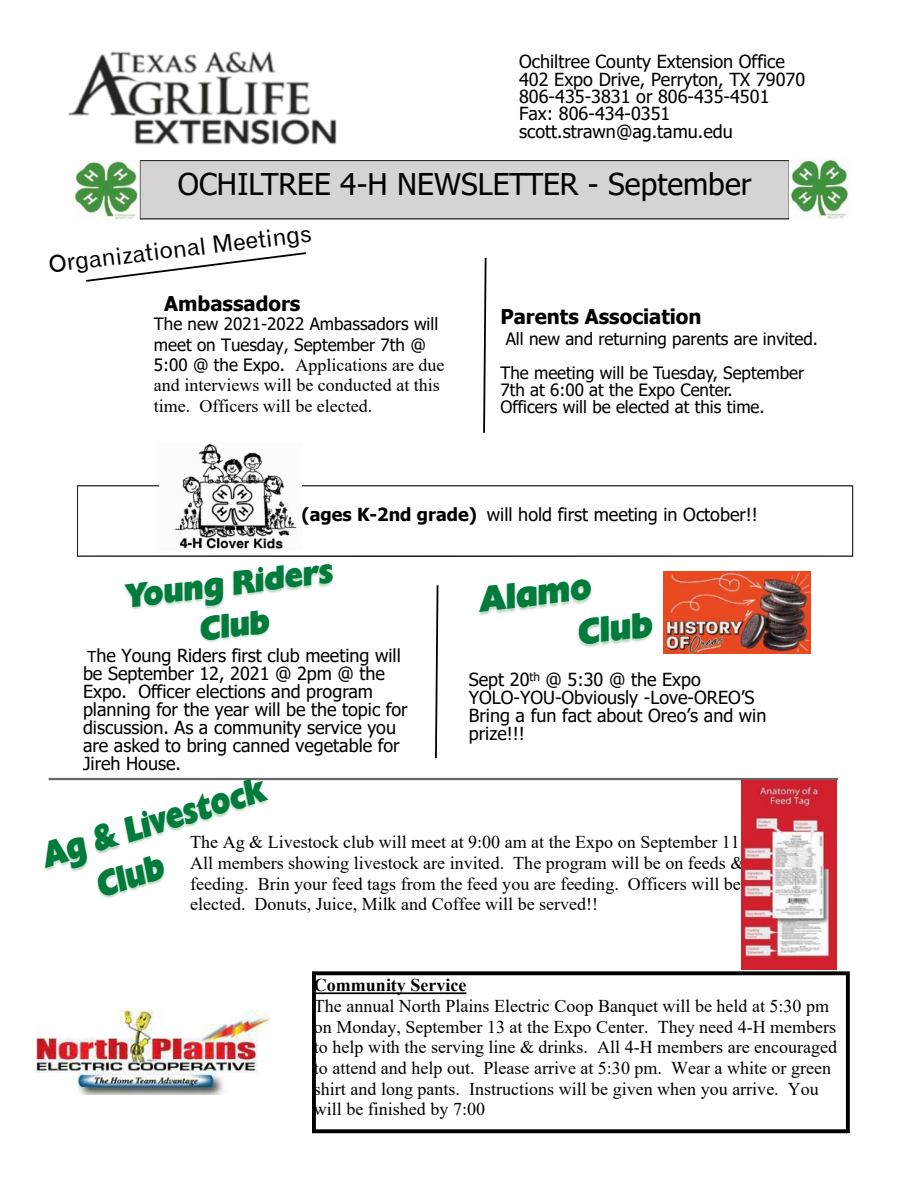
<style>
.page{position:relative;width:918px;height:1188px;background:#fff}
.page>*{position:absolute;margin:0;border:0;box-sizing:border-box;transform-origin:0 0}
.t1{font:italic 34.65px/44.7px "Chanson Heavy SF Bold";color:#007b3b;scale:.86 1}
.t2{font:italic 34.65px/44.5px "Chanson Heavy SF Bold";color:#007b3b;scale:.93 1}
.t3{font:italic 32.4px/41.7px "Chanson Heavy SF Bold";color:#007b3b;text-align:center;scale:.93 1}
.t4{font:30px "Tahoma";color:#000}
.t5{font:23.85px "Gothic 720 BT Roman B";color:#000}
.t6{font:700 20.4px "Tahoma";color:#000}
.t7{font:18px/20.7px "Times New Roman";color:#000}
.t8{font:18px/18px "Tahoma";color:#000}
.t9{font:700 18px "Times New Roman";color:#000}
.t10{font:16.95px/20.5px "Tahoma";color:#000}
.s1{font-family:"Tahoma";font-size:16.95px}
.s2{font-weight:700}
.s3{font-size:15px}
</style>
<div class="page">
<div style="left:338px;top:160px;width:451px;height:59px;background:#d5d3d4"></div>
<img style="left:789px;top:158px;width:60px;height:61px">
<img style="left:68px;top:51px;width:270px;height:169px">
<svg style="left:77px;top:485px;width:776px;height:72px"></svg>
<svg style="left:435px;top:585px;width:4px;height:174px"></svg>
<svg style="left:483px;top:257px;width:4px;height:176px"></svg>
<svg style="left:86px;top:252px;width:220px;height:30px"></svg>
<img style="left:119px;top:548px;width:236px;height:94px">
<img style="left:473px;top:555px;width:198px;height:99px">
<hr style="left:49px;top:778px;width:789px;height:2px;background:#666">
<img style="left:45px;top:777px;width:259px;height:121px">
<img style="left:160px;top:443px;width:142px;height:107px">
<div style="left:312px;top:971px;width:538px;height:162px;border:4px solid #000"></div>
<hr style="left:314px;top:992px;width:152px;height:2px;background:#000">
<img style="left:664px;top:571px;width:147px;height:82px">
<img style="left:741px;top:780px;width:96px;height:190px">
<img style="left:36px;top:1010px;width:233px;height:84px">
<p class="t8" style="left:519px;top:54px;width:288px;line-height:17.4px">Ochiltree County Extension Office<br>402 Expo Drive, Perryton, TX 79070<br>806-435-3831 or 806-435-4501<br>Fax: 806-434-0351 scott.strawn@ag.tamu.edu</p>
<h3 class="t4" style="left:178px;top:172px;width:575px">OCHILTREE 4-H NEWSLETTER - September</h3>
<h3 class="t5" style="left:48px;top:255px;width:266px;rotate:-7deg">Organizational Meetings</h3>
<p class="t6" style="left:164px;top:295px;width:138px">Ambassadors</p>
<p class="t10" style="left:154px;top:315px;width:286px">The new 2021-2022 Ambassadors will meet on Tuesday, September 7th @</p>
<p class="t7" style="left:154px;top:357px;width:292px;line-height:20.2px"><span class="s1">5:00 @ the Expo.</span> Applications are due and interviews will be conducted at this time. Officers will be elected.</p>
<p class="t6" style="left:500px;top:308px;width:203px">Parents Association</p>
<p class="t10" style="left:500px;top:323px;width:319px;line-height:34px;text-indent:5px">All new and returning parents are invited.<br>The meeting will be Tuesday, September</p>
<p class="t10" style="left:500px;top:383px;width:266px;line-height:17px">7th at 6:00 at the Expo Center.<br>Officers will be elected at this time.</p>
<p class="t8" style="left:302px;top:507px;width:458px"><span class="s2">(ages K-2nd grade)</span> will hold first meeting in October!!</p>
<h2 class="t3" style="left:122px;top:580px;width:227px;rotate:-7deg">Young Riders<br>Club</h2>
<p class="t8" style="left:83px;top:648px;width:326px"><span class="s3">T</span>he Young Riders first club meeting will be September 12, 2021 @ 2pm @ the Expo. Officer elections and program planning for the year will be the topic for discussion. As a community service you are asked to bring canned vegetable for Jireh House.</p>
<h1 class="t2" style="left:569px;top:571px;width:83px;text-indent:-94px;rotate:-7deg">Alamo<br>Club</h1>
<p class="t8" style="left:469px;top:672px;width:299px">Sept 20<sup>th</sup> @ 5:30 @ the Expo<br>YOLO-YOU-Obviously -Love-OREO’S<br>Bring a fun fact about Oreo’s and win prize!!!</p>
<h1 class="t1" style="left:78px;top:826px;width:221px;text-indent:-43px;rotate:-17deg">Ag &amp; Livestock<br>Club</h1>
<p class="t7" style="left:190px;top:834px;width:556px">The Ag &amp; Livestock club will meet at 9:00 am at the Expo on September 11.<br>All members showing livestock are invited. The program will be on feeds &amp; feeding. Brin your feed tags from the feed you are feeding. Officers will be elected. Donuts, Juice, Milk and Coffee will be served!!</p>
<p class="t9" style="left:314px;top:979px;width:154px">Community Service</p>
<p class="t7" style="left:314px;top:997px;width:525px">The annual North Plains Electric Coop Banquet will be held at 5:30 pm on Monday, September 13 at the Expo Center. They need 4-H members to help with the serving line &amp; drinks. All 4-H members are encouraged to attend and help out. Please arrive at 5:30 pm. Wear a white or green shirt and long pants. Instructions will be given when you arrive. You will be finished by 7:00</p>
</div>
